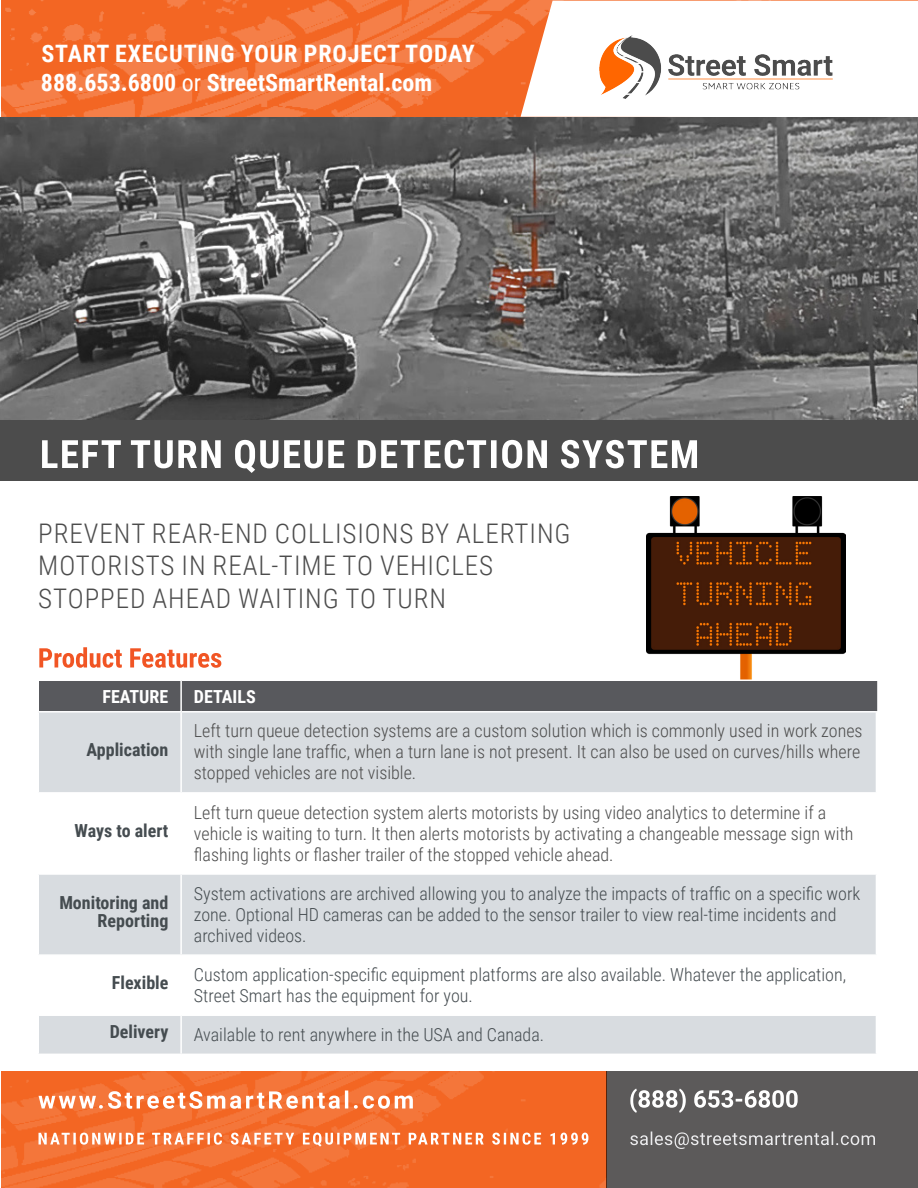
<style>
.page{position:relative;width:918px;height:1188px;background:#fff}
.page>*{position:absolute;margin:0;border:0;box-sizing:border-box;transform-origin:0 0}
.t1{font:300 27px/32.4px "Roboto Condensed";letter-spacing:.035em;color:#4c4c4c}
.t2{font:700 24px/28.8px "Roboto Condensed";color:#fff}
.t3{font:300 18px/21px "Roboto Condensed";color:#4c4c4c}
.t4{font:300 18px/21px "Roboto Condensed";color:#454c50}
.t5{font:700 18px/18px "Roboto Condensed";color:#454c50;text-align:right}
.t6{font:700 18px "Roboto Condensed";color:#fff}
.s1{font-weight:400}
</style>
<div class="page">
<img style="left:1px;top:1px;width:520px;height:116px">
<svg style="left:521px;top:1px;width:147px;height:116px"></svg>
<img style="left:600px;top:35px;width:233px;height:64px">
<img style="left:1px;top:1071px;width:606px;height:117px">
<svg style="left:39px;top:1090px;width:374px;height:19px"></svg>
<svg style="left:39px;top:1133px;width:549px;height:14px"></svg>
<div style="left:607px;top:1071px;width:311px;height:117px;background:#5c5a5a"></div>
<svg style="left:630px;top:1089px;width:168px;height:24px"></svg>
<svg style="left:630px;top:1132px;width:245px;height:17px"></svg>
<img style="left:0;top:118px;width:917px;height:302px">
<svg style="left:39px;top:647px;width:182px;height:21px"></svg>
<img style="left:647px;top:497px;width:198px;height:183px">
<div style="left:0;top:420px;width:918px;height:61px;background:#4c4c4c"></div>
<svg style="left:42px;top:440px;width:655px;height:33px"></svg>
<div style="left:39px;top:681px;width:837px;height:30px;background:#58595d"></div>
<div style="left:39px;top:713px;width:837px;height:79px;background:#d8dce0"></div>
<svg style="left:39px;top:875px;width:837px;height:179px;fill:#d8dce0"></svg>
<hr style="left:38px;top:954px;width:143px;height:2px;background:#fff">
<hr style="left:181px;top:954px;width:696px;height:2px;background:#fff">
<hr style="left:38px;top:1014px;width:143px;height:2px;background:#fff">
<hr style="left:181px;top:1014px;width:696px;height:2px;background:#fff">
<hr style="left:180px;top:713px;width:2px;height:79px;background:#fff">
<hr style="left:180px;top:875px;width:2px;height:79px;background:#fff">
<hr style="left:180px;top:956px;width:2px;height:58px;background:#fff">
<hr style="left:180px;top:1016px;width:2px;height:38px;background:#fff">
<hr style="left:876px;top:681px;width:1px;height:30px;background:#58595d">
<hr style="left:180px;top:681px;width:2px;height:30px;background:#fff">
<h2 class="t2" style="left:41px;top:39px;width:435px">START EXECUTING YOUR PROJECT TODAY<br>888.653.6800 <span class="s1">or</span> StreetSmartRental.com</h2>
<h1 class="t1" style="left:38px;top:516px;width:534px">PREVENT REAR-END COLLISIONS BY ALERTING<br>MOTORISTS IN REAL-TIME TO VEHICLES<br>STOPPED AHEAD WAITING TO TURN</h1>
<p class="t6" style="left:102px;top:684px;width:67px">FEATURE</p>
<p class="t6" style="left:194px;top:684px;width:63px">DETAILS</p>
<p class="t5" style="left:87px;top:740px;width:83px">Application</p>
<p class="t3" style="left:194px;top:720px;width:670px">Left turn queue detection systems are a custom solution which is commonly used in work zones with single lane traffic, when a turn lane is not present. It can also be used on curves/hills where stopped vehicles are not visible.</p>
<p class="t5" style="left:75px;top:821px;width:95px">Ways to alert</p>
<p class="t3" style="left:194px;top:801px;width:661px">Left turn queue detection system alerts motorists by using video analytics to determine if a vehicle is waiting to turn. It then alerts motorists by activating a changeable message sign with flashing lights or flasher trailer of the stopped vehicle ahead.</p>
<p class="t5" style="left:59px;top:893px;width:111px">Monitoring and<br>Reporting</p>
<p class="t4" style="left:194px;top:882px;width:668px">System activations are archived allowing you to analyze the impacts of traffic on a specific work zone. Optional HD cameras can be added to the sensor trailer to view real-time incidents and archived videos.</p>
<p class="t5" style="left:112px;top:973px;width:58px">Flexible</p>
<p class="t4" style="left:194px;top:963px;width:654px">Custom application-specific equipment platforms are also available. Whatever the application,<br>Street Smart has the equipment for you.</p>
<p class="t5" style="left:110px;top:1022px;width:60px">Delivery</p>
<p class="t4" style="left:194px;top:1023px;width:352px">Available to rent anywhere in the USA and Canada.</p>
</div>
